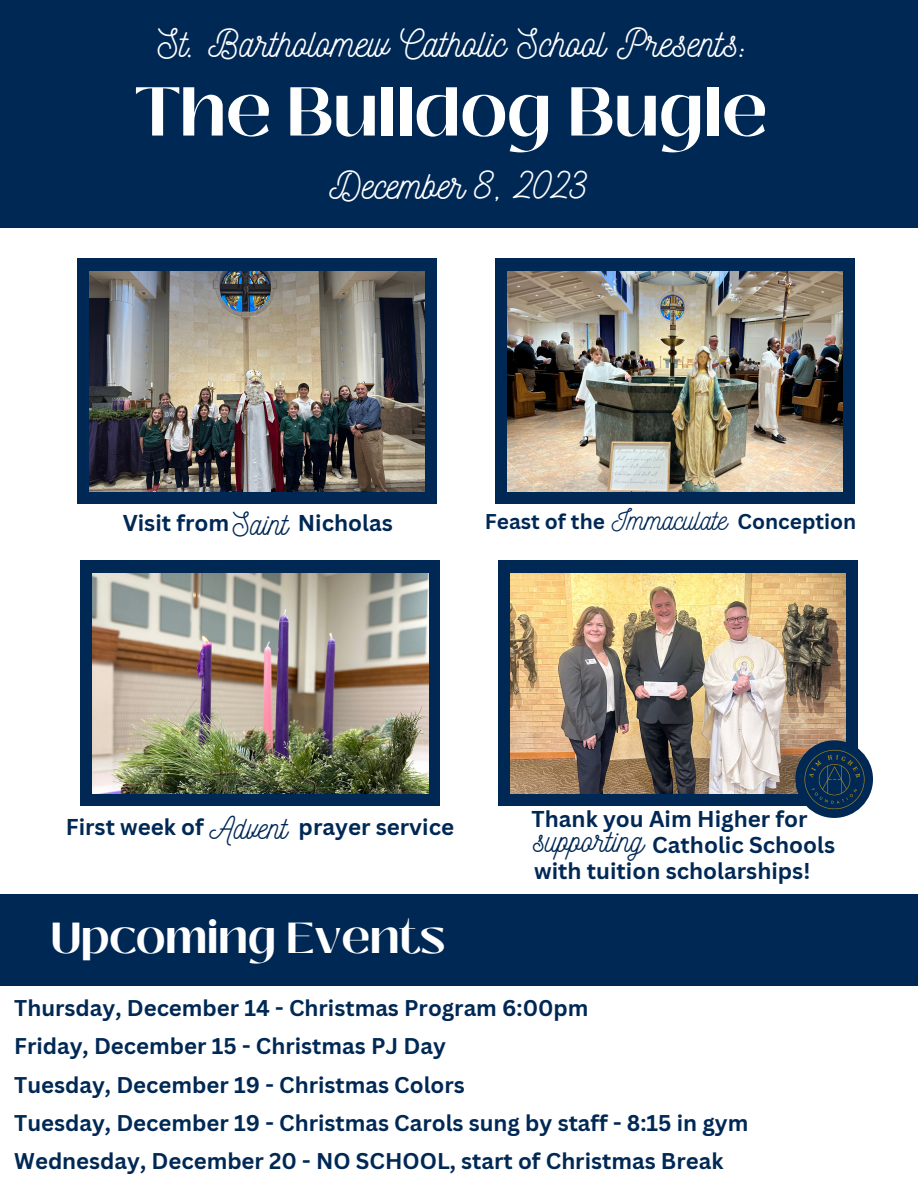
<style>
.page{position:relative;width:918px;height:1188px;background:#fff}
.page>*{position:absolute;margin:0;border:0;box-sizing:border-box;transform-origin:0 0}
.t1{font:700 68.85px "Black Mango";color:#fff}
.t2{font:700 43.35px "Black Mango";color:#fff}
.t3{font:39px "Nickainley";color:#fff}
.t4{font:31.65px "Nickainley";color:#002855}
.t5{font:28.65px "Nickainley";color:#002855}
.t6{font:700 22.35px "Canva Sans";color:#002855}
.t7{font:700 22.2px "Canva Sans";color:#002855}
.t8{font:700 20.85px "Canva Sans";color:#002855}
</style>
<div class="page">
<div style="left:0;top:0;width:918px;height:227px;background:#002855"></div>
<div style="left:0;top:895px;width:918px;height:91px;background:#002855"></div>
<div style="left:498px;top:561px;width:360px;height:245px;background:#002855"></div>
<img style="left:510px;top:573px;width:336px;height:221px">
<div style="left:795px;top:740px;width:78px;height:78px;background:#002855;border-radius:50%"></div>
<img style="left:802px;top:746px;width:65px;height:66px">
<div style="left:495px;top:259px;width:360px;height:245px;background:#002855"></div>
<img style="left:507px;top:271px;width:336px;height:221px">
<div style="left:81px;top:561px;width:359px;height:245px;background:#002855"></div>
<img style="left:93px;top:573px;width:335px;height:221px">
<div style="left:77px;top:259px;width:360px;height:245px;background:#002855"></div>
<img style="left:90px;top:271px;width:335px;height:221px">
<p class="t3" style="left:158px;top:18px;width:592px">St. Bartholomew Catholic School Presents:</p>
<p class="t1" style="left:135px;top:60px;width:634px">The Bulldog Bugle</p>
<p class="t3" style="left:329px;top:160px;width:261px">December 8, 2023</p>
<p class="t6" style="left:123px;top:508px;width:108px">Visit from</p>
<p class="t4" style="left:233px;top:503px;width:57px">Saint</p>
<p class="t6" style="left:298px;top:508px;width:97px">Nicholas</p>
<p class="t8" style="left:485px;top:507px;width:122px">Feast of the</p>
<p class="t5" style="left:612px;top:502px;width:117px">Immaculate</p>
<p class="t8" style="left:738px;top:507px;width:120px">Conception</p>
<p class="t6" style="left:66px;top:811px;width:140px">First week of</p>
<p class="t4" style="left:210px;top:807px;width:79px">Advent</p>
<p class="t6" style="left:299px;top:811px;width:157px">prayer service</p>
<p class="t6" style="left:532px;top:803px;width:277px">Thank you Aim Higher for</p>
<p class="t4" style="left:533px;top:820px;width:112px">supporting</p>
<p class="t6" style="left:652px;top:829px;width:184px">Catholic Schools</p>
<p class="t6" style="left:534px;top:856px;width:278px">with tuition scholarships!</p>
<p class="t2" style="left:51px;top:906px;width:396px">Upcoming Events</p>
<p class="t7" style="left:14px;top:992px;width:576px">Thursday, December 14 - Christmas Program 6:00pm</p>
<p class="t7" style="left:14px;top:1031px;width:433px">Friday, December 15 - Christmas PJ Day</p>
<p class="t7" style="left:14px;top:1069px;width:452px">Tuesday, December 19 - Christmas Colors</p>
<p class="t7" style="left:14px;top:1107px;width:736px">Tuesday, December 19 - Christmas Carols sung by staff - 8:15 in gym</p>
<p class="t7" style="left:14px;top:1145px;width:711px">Wednesday, December 20 - NO SCHOOL, start of Christmas Break</p>
</div>
